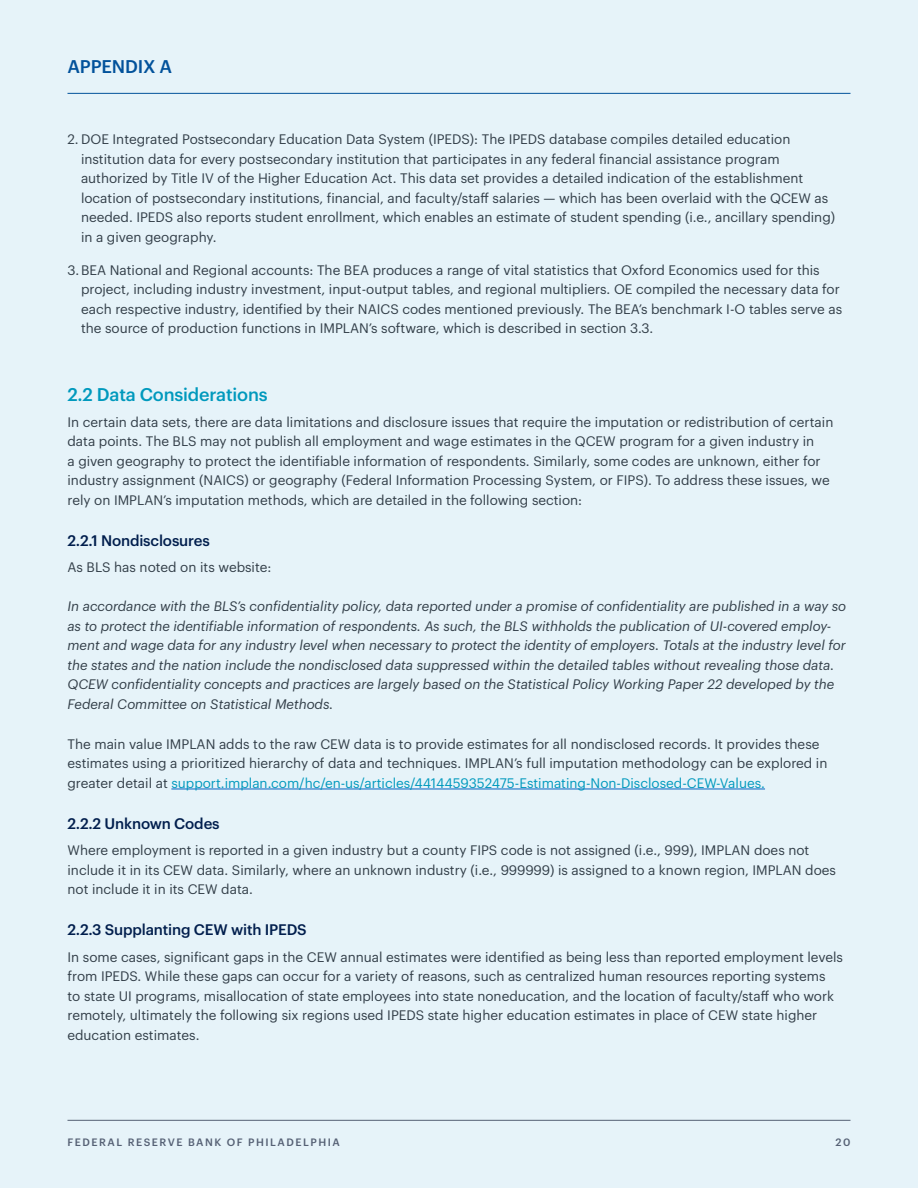
<style>
.page{position:relative;width:918px;height:1188px;background:#e6f3f9}
.page>*{position:absolute;margin:0;border:0;box-sizing:border-box;transform-origin:0 0}
.H8_-_Graphik_Medium{font:500 18px "Graphik";letter-spacing:-.01em;color:#0099bd}
.t1{font:500 18px "Graphik";letter-spacing:-.01em;color:#02529b}
.H9_-_Graphik_Medium{font:500 15px "Graphik";letter-spacing:-.01em;color:#011e4d}
.Para_1_-_Graphik_Reg{font:13.5px/19.5px "Graphik";color:#323e48}
.Para_1_-_Graphik_Reg-2{font:italic 13.5px/19.5px "Graphik";color:#323e48}
.t2{font:500 10.5px "Graphik";letter-spacing:.145em;color:#556074}
.s1{color:#0099bd}
</style>
<div class="page">
<hr style="left:68px;top:93px;width:782px;height:1px;background:#02529b">
<hr style="left:68px;top:1120px;width:782px;height:1px;background:#556074">
<hr style="left:171px;top:789px;width:594px;height:1px;background:#0563c1">
<h1 class="t1" style="left:68px;top:53px;width:106px">APPENDIX A</h1>
<p class="Para_1_-_Graphik_Reg" style="left:81px;top:129px;width:756px;text-indent:-14px">2. DOE Integrated Postsecondary Education Data System (IPEDS): The IPEDS database compiles detailed education institution data for every postsecondary institution that participates in any federal financial assistance program authorized by Title IV of the Higher Education Act. This data set provides a detailed indication of the establishment location of postsecondary institutions, financial, and faculty/staff salaries — which has been overlaid with the QCEW as needed. IPEDS also reports student enrollment, which enables an estimate of student spending (i.e., ancillary spending) in a given geography.</p>
<p class="Para_1_-_Graphik_Reg" style="left:81px;top:259px;width:763px;text-indent:-14px">3.BEA National and Regional accounts: The BEA produces a range of vital statistics that Oxford Economics used for this project, including industry investment, input-output tables, and regional multipliers. OE compiled the necessary data for each respective industry, identified by their NAICS codes mentioned previously. The BEA’s benchmark I-O tables serve as the source of production functions in IMPLAN’s software, which is described in section 3.3.</p>
<p class="H8_-_Graphik_Medium" style="left:68px;top:381px;width:202px">2.2 Data Considerations</p>
<p class="Para_1_-_Graphik_Reg" style="left:68px;top:411px;width:767px">In certain data sets, there are data limitations and disclosure issues that require the imputation or redistribution of certain data points. The BLS may not publish all employment and wage estimates in the QCEW program for a given industry in<br>a given geography to protect the identifiable information of respondents. Similarly, some codes are unknown, either for industry assignment (NAICS) or geography (Federal Information Processing System, or FIPS). To address these issues, we rely on IMPLAN’s imputation methods, which are detailed in the following section:</p>
<p class="H9_-_Graphik_Medium" style="left:68px;top:529px;width:144px">2.2.1 Nondisclosures</p>
<p class="Para_1_-_Graphik_Reg" style="left:68px;top:557px;width:205px">As BLS has noted on its website:</p>
<p class="Para_1_-_Graphik_Reg-2" style="left:68px;top:596px;width:780px">In accordance with the BLS’s confidentiality policy, data reported under a promise of confidentiality are published in a way so as to protect the identifiable information of respondents. As such, the BLS withholds the publication of UI-covered employ&shy;ment and wage data for any industry level when necessary to protect the identity of employers. Totals at the industry level for the states and the nation include the nondisclosed data suppressed within the detailed tables without revealing those data.<br>QCEW confidentiality concepts and practices are largely based on the Statistical Policy Working Paper 22 developed by the Federal Committee on Statistical Methods.</p>
<p class="Para_1_-_Graphik_Reg" style="left:68px;top:733px;width:761px">The main value IMPLAN adds to the raw CEW data is to provide estimates for all nondisclosed records. It provides these estimates using a prioritized hierarchy of data and techniques. IMPLAN’s full imputation methodology can be explored in greater detail at <span class="s1">support.implan.com/hc/en-us/articles/4414459352475-Estimating-Non-Disclosed-CEW-Values.</span></p>
<p class="H9_-_Graphik_Medium" style="left:68px;top:812px;width:154px">2.2.2 Unknown Codes</p>
<p class="Para_1_-_Graphik_Reg" style="left:68px;top:839px;width:770px">Where employment is reported in a given industry but a county FIPS code is not assigned (i.e., 999), IMPLAN does not include it in its CEW data. Similarly, where an unknown industry (i.e., 999999) is assigned to a known region, IMPLAN does not include it in its CEW data.</p>
<p class="H9_-_Graphik_Medium" style="left:68px;top:919px;width:241px">2.2.3 Supplanting CEW with IPEDS</p>
<p class="Para_1_-_Graphik_Reg" style="left:68px;top:946px;width:777px">In some cases, significant gaps in the CEW annual estimates were identified as being less than reported employment levels from IPEDS. While these gaps can occur for a variety of reasons, such as centralized human resources reporting systems<br>to state UI programs, misallocation of state employees into state noneducation, and the location of faculty/staff who work remotely, ultimately the following six regions used IPEDS state higher education estimates in place of CEW state higher education estimates.</p>
<p class="t2" style="left:68px;top:1134px;width:274px">FEDERAL RESERVE BANK OF PHILADELPHIA</p>
<p class="t2" style="left:836px;top:1134px;width:16px">20</p>
</div>
